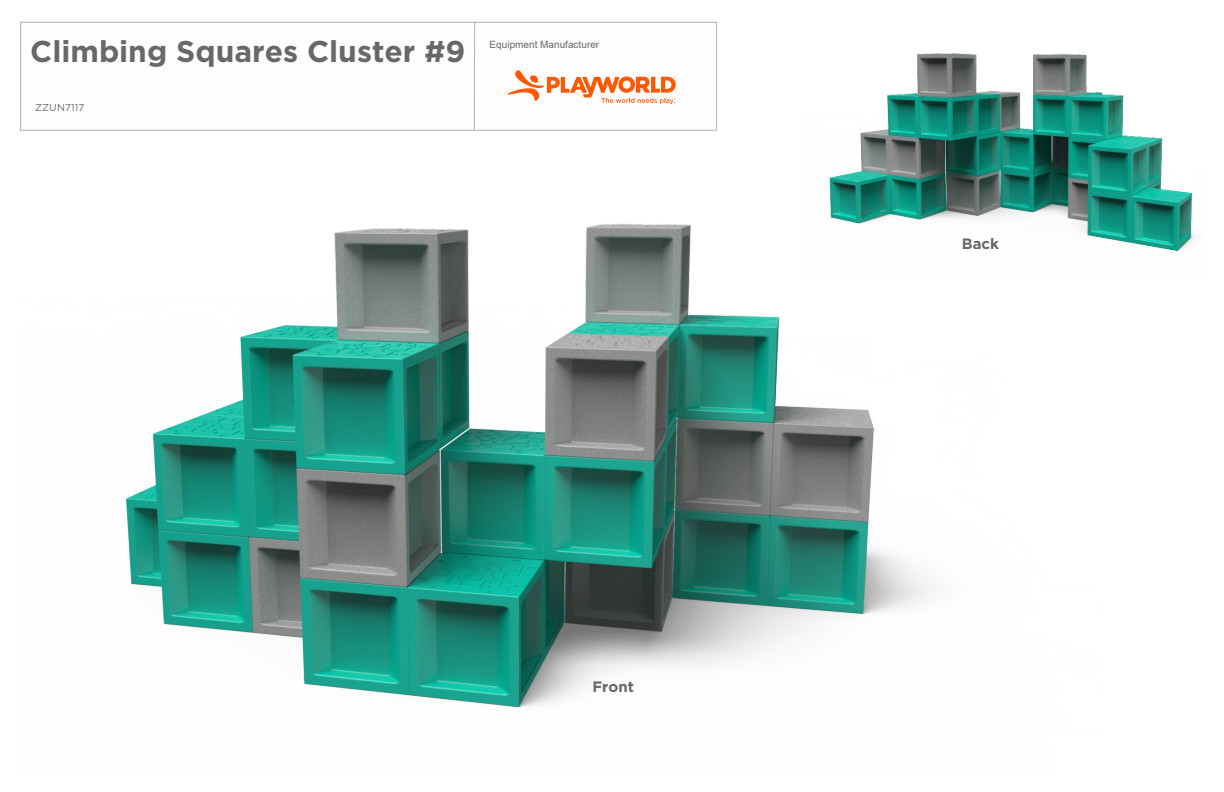
<style>
.page{position:relative;width:1224px;height:792px;background:#fff}
.page>*{position:absolute;margin:0;border:0;box-sizing:border-box;transform-origin:0 0}
.t1{font:700 30px "Gotham";color:#686867}
.t2{font:700 15px "Gotham";color:#686867}
.t3{font:10px "Arial";color:#686867}
.t4{font:10px "Gotham";letter-spacing:.01em;color:#686867}
</style>
<div class="page">
<img style="left:125px;top:224px;width:806px;height:484px">
<img style="left:806px;top:53px;width:390px;height:222px">
<svg style="left:507px;top:70px;width:169px;height:34px"></svg>
<svg style="left:473px;top:22px;width:3px;height:109px"></svg>
<p class="t1" style="left:30px;top:38px;width:436px">Climbing Squares Cluster #9</p>
<p class="t4" style="left:35px;top:103px;width:51px">ZZUN7117</p>
<p class="t3" style="left:490px;top:41px;width:111px">Equipment Manufacturer</p>
<p class="t2" style="left:592px;top:680px;width:43px">Front</p>
<p class="t2" style="left:962px;top:237px;width:39px">Back</p>
</div>
